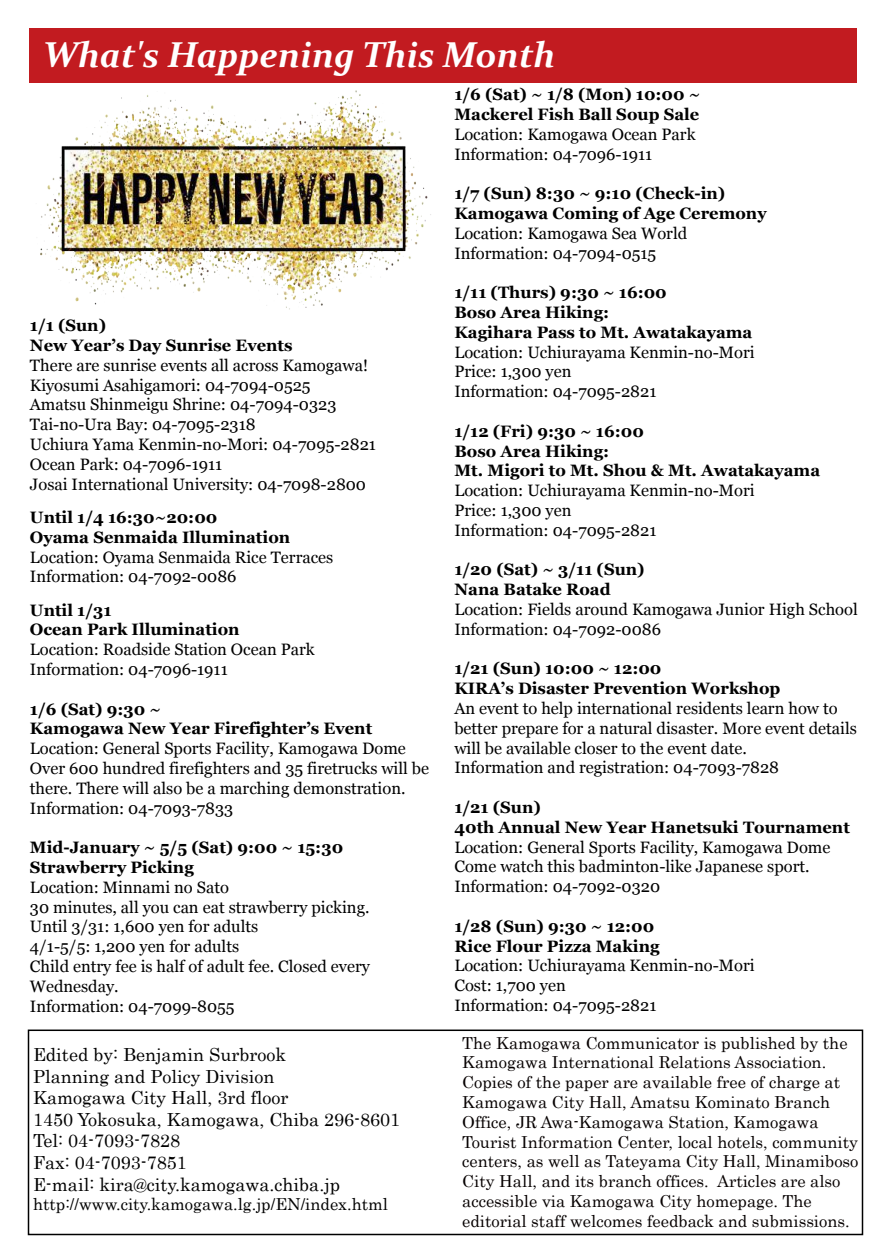
<style>
.page{position:relative;width:888px;height:1260px;background:#fff}
.page>*{position:absolute;margin:0;border:0;box-sizing:border-box;transform-origin:0 0}
.t1{font:italic 700 36px "Constantia";color:#fff}
.t2{font:18px/21.6px "Century";color:#000}
.t3{font:16.5px/19.8px "Georgia";color:#000}
.t4{font:700 16.5px/19.8px "Georgia";color:#000}
.t5{font:16.5px/19.8px "Century";color:#060001}
.t6{font:16.5px "Century";color:#000}
</style>
<div class="page">
<div style="left:28px;top:1030px;width:835px;height:205px;border:2px solid #000"></div>
<div style="left:30px;top:28px;width:827px;height:54px;background:#c21b20"></div>
<img style="left:29px;top:73px;width:409px;height:237px">
<h1 class="t1" style="left:43px;top:30px;width:514px">What's Happening This Month</h1>
<p class="t4" style="left:30px;top:316px;width:264px">1/1 (Sun)<br>New Year’s Day Sunrise Events</p>
<p class="t3" style="left:30px;top:356px;width:348px">There are sunrise events all across Kamogawa!<br>Kiyosumi Asahigamori: 04-7094-0525<br>Amatsu Shinmeigu Shrine: 04-7094-0323<br>Tai-no-Ura Bay: 04-7095-2318<br>Uchiura Yama Kenmin-no-Mori: 04-7095-2821<br>Ocean Park: 04-7096-1911<br>Josai International University: 04-7098-2800</p>
<p class="t4" style="left:30px;top:507px;width:262px">Until 1/4 16:30~20:00<br>Oyama Senmaida Illumination</p>
<p class="t3" style="left:30px;top:547px;width:305px">Location: Oyama Senmaida Rice Terraces<br>Information: 04-7092-0086</p>
<p class="t4" style="left:30px;top:600px;width:211px">Until 1/31<br>Ocean Park Illumination</p>
<p class="t3" style="left:30px;top:640px;width:286px">Location: Roadside Station Ocean Park<br>Information: 04-7096-1911</p>
<p class="t4" style="left:30px;top:699px;width:344px">1/6 (Sat) 9:30 ~<br>Kamogawa New Year Firefighter’s Event</p>
<p class="t3" style="left:30px;top:739px;width:401px">Location: General Sports Facility, Kamogawa Dome Over 600 hundred firefighters and 35 firetrucks will be there. There will also be a marching demonstration.<br>Information: 04-7093-7833</p>
<p class="t4" style="left:30px;top:838px;width:315px">Mid-January ~ 5/5 (Sat) 9:00 ~ 15:30<br>Strawberry Picking</p>
<p class="t3" style="left:30px;top:878px;width:342px">Location: Minnami no Sato<br>30 minutes, all you can eat strawberry picking.<br>Until 3/31: 1,600 yen for adults<br>4/1-5/5: 1,200 yen for adults<br>Child entry fee is half of adult fee. Closed every<br>Wednesday.<br>Information: 04-7099-8055</p>
<p class="t2" style="left:33px;top:1042px;width:369px">Edited by: Benjamin Surbrook<br>Planning and Policy Division<br>Kamogawa City Hall, 3rd floor<br>1450 Yokosuka, Kamogawa, Chiba 296-8601<br>Tel: 04-7093-7828<br>Fax: 04-7093-7851<br>E-mail: kira@city.kamogawa.chiba.jp</p>
<p class="t6" style="left:33px;top:1191px;width:357px">http://www.city.kamogawa.lg.jp/EN/index.html</p>
<p class="t4" style="left:454px;top:85px;width:248px">1/6 (Sat) ~ 1/8 (Mon) 10:00 ~<br>Mackerel Fish Ball Soup Sale</p>
<p class="t3" style="left:454px;top:125px;width:243px">Location: Kamogawa Ocean Park<br>Information: 04-7096-1911</p>
<p class="t4" style="left:454px;top:184px;width:314px">1/7 (Sun) 8:30 ~ 9:10 (Check-in)<br>Kamogawa Coming of Age Ceremony</p>
<p class="t3" style="left:454px;top:224px;width:234px">Location: Kamogawa Sea World<br>Information: 04-7094-0515</p>
<p class="t4" style="left:454px;top:283px;width:300px">1/11 (Thurs) 9:30 ~ 16:00<br>Boso Area Hiking:<br>Kagihara Pass to Mt. Awatakayama</p>
<p class="t3" style="left:454px;top:342px;width:302px">Location: Uchiurayama Kenmin-no-Mori<br>Price: 1,300 yen<br>Information: 04-7095-2821</p>
<p class="t4" style="left:454px;top:421px;width:367px">1/12 (Fri) 9:30 ~ 16:00<br>Boso Area Hiking:<br>Mt. Migori to Mt. Shou &amp; Mt. Awatakayama</p>
<p class="t3" style="left:454px;top:481px;width:302px">Location: Uchiurayama Kenmin-no-Mori<br>Price: 1,300 yen<br>Information: 04-7095-2821</p>
<p class="t4" style="left:454px;top:560px;width:192px">1/20 (Sat) ~ 3/11 (Sun)<br>Nana Batake Road</p>
<p class="t3" style="left:454px;top:600px;width:405px">Location: Fields around Kamogawa Junior High School<br>Information: 04-7092-0086</p>
<p class="t4" style="left:454px;top:659px;width:328px">1/21 (Sun) 10:00 ~ 12:00<br>KIRA’s Disaster Prevention Workshop</p>
<p class="t3" style="left:454px;top:699px;width:404px">An event to help international residents learn how to better prepare for a natural disaster. More event details will be available closer to the event date.<br>Information and registration: 04-7093-7828</p>
<p class="t4" style="left:454px;top:798px;width:397px">1/21 (Sun)<br>40th Annual New Year Hanetsuki Tournament</p>
<p class="t3" style="left:454px;top:837px;width:377px">Location: General Sports Facility, Kamogawa Dome<br>Come watch this badminton-like Japanese sport.<br>Information: 04-7092-0320</p>
<p class="t4" style="left:454px;top:916px;width:207px">1/28 (Sun) 9:30 ~ 12:00<br>Rice Flour Pizza Making</p>
<p class="t3" style="left:454px;top:956px;width:302px">Location: Uchiurayama Kenmin-no-Mori<br>Cost: 1,700 yen<br>Information: 04-7095-2821</p>
<p class="t5" style="left:462px;top:1031px;width:398px">The Kamogawa Communicator is published by the Kamogawa International Relations Association.<br>Copies of the paper are available free of charge at Kamogawa City Hall, Amatsu Kominato Branch Office, JR Awa-Kamogawa Station, Kamogawa Tourist Information Center, local hotels, community centers, as well as Tateyama City Hall, Minamiboso City Hall, and its branch offices. Articles are also accessible via Kamogawa City homepage. The editorial staff welcomes feedback and submissions.</p>
</div>
